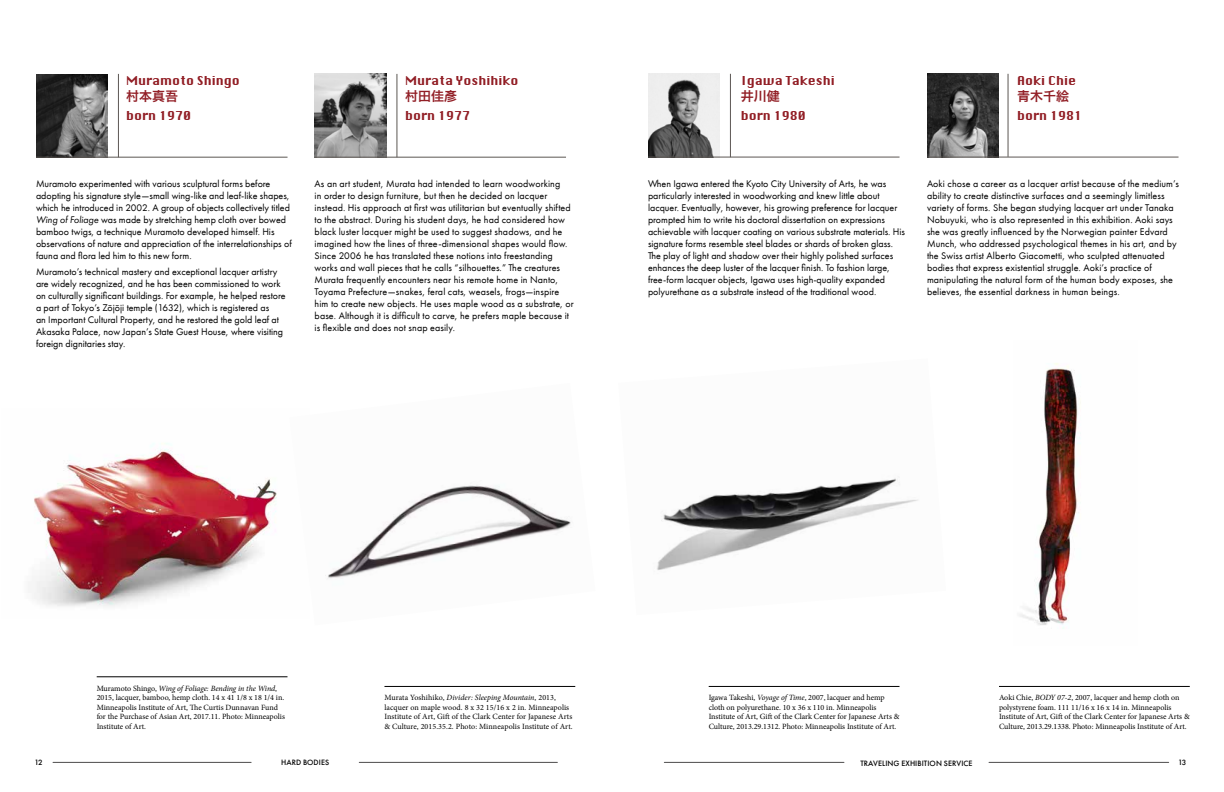
<style>
.page{position:relative;width:1224px;height:792px;background:#fff}
.page>*{position:absolute;margin:0;border:0;box-sizing:border-box;transform-origin:0 0}
.t1{font:13px "Hiragino Sans CNS W6";color:#921f26}
.t2{font:12px "Silom";color:#921f26}
.t3{font:10px/12px "Futura PT";color:#000}
.t4{font:8px/9.6px "Minion Pro";color:#000}
.t5{font:500 8px "Futura PT";letter-spacing:.01em;color:#000}
.s1{font-style:italic}
.s2{font-family:"Hira Kaku Pro N W6"}
</style>
<div class="page">
<hr style="left:53px;top:762px;width:198px;height:1px;background:#4d4c4c">
<hr style="left:664px;top:762px;width:180px;height:1px;background:#4d4c4c">
<hr style="left:359px;top:762px;width:198px;height:1px;background:#4d4c4c">
<hr style="left:989px;top:762px;width:180px;height:1px;background:#4d4c4c">
<img style="left:36px;top:74px;width:72px;height:83px">
<img style="left:315px;top:74px;width:72px;height:83px">
<img style="left:648px;top:74px;width:72px;height:83px">
<img style="left:927px;top:74px;width:72px;height:83px">
<img style="left:34px;top:443px;width:243px;height:163px">
<img style="left:325px;top:485px;width:246px;height:94px">
<img style="left:1019px;top:363px;width:62px;height:266px">
<hr style="left:97px;top:677px;width:191px;height:1px;background:#000">
<hr style="left:709px;top:686px;width:191px;height:1px;background:#000">
<img style="left:657px;top:478px;width:261px;height:92px">
<hr style="left:384px;top:686px;width:191px;height:1px;background:#000">
<hr style="left:999px;top:686px;width:191px;height:1px;background:#000">
<hr style="left:730px;top:74px;width:1px;height:83px;background:#5c5753">
<hr style="left:1008px;top:74px;width:1px;height:83px;background:#5c5753">
<hr style="left:648px;top:157px;width:252px;height:1px;background:#5c5753">
<hr style="left:927px;top:157px;width:252px;height:1px;background:#5c5753">
<hr style="left:118px;top:74px;width:1px;height:83px;background:#5c5753">
<hr style="left:397px;top:74px;width:1px;height:83px;background:#5c5753">
<hr style="left:36px;top:157px;width:252px;height:1px;background:#5c5753">
<hr style="left:314px;top:157px;width:252px;height:1px;background:#5c5753">
<p class="t2" style="left:126px;top:74px;width:115px">Muramoto Shingo</p>
<h1 class="t1" style="left:126px;top:85px;width:53px">村本真吾</h1>
<p class="t2" style="left:126px;top:109px;width:67px">born 1970</p>
<p class="t2" style="left:405px;top:74px;width:115px">Murata Yoshihiko</p>
<h1 class="t1" style="left:405px;top:85px;width:53px">村田佳彥</h1>
<p class="t2" style="left:405px;top:109px;width:67px">born 1977</p>
<p class="t3" style="left:36px;top:177px;width:257px">Muramoto experimented with various sculptural forms before adopting his signature style—small wing-like and leaf-like shapes, which he introduced in 2002. A group of objects collectively titled <span class="s1">Wing of Foliage</span> was made by stretching hemp cloth over bowed bamboo twigs, a technique Muramoto developed himself. His observations of nature and appreciation of the interrelationships of fauna and flora led him to this new form.</p>
<p class="t3" style="left:36px;top:266px;width:251px">Muramoto’s technical mastery and exceptional lacquer artistry are widely recognized, and he has been commissioned to work on culturally significant buildings. For example, he helped restore a part of Tokyo’s Zōjōji temple (1632), which is registered as<br>an Important Cultural Property, and he restored the gold leaf at Akasaka Palace, now Japan’s State Guest House, where visiting foreign dignitaries stay.</p>
<p class="t3" style="left:315px;top:177px;width:261px">As an art student, Murata had intended to learn woodworking<br>in order to design furniture, but then he decided on lacquer instead. His approach at first was utilitarian but eventually shifted to the abstract. During his student days, he had considered how black luster lacquer might be used to suggest shadows, and he imagined how the lines of three-dimensional shapes would flow.<br>Since 2006 he has translated these notions into freestanding works and wall pieces that he calls “silhouettes.” The creatures Murata frequently encounters near his remote home in Nanto, Toyama Prefecture—snakes, feral cats, weasels, frogs—inspire him to create new objects. He uses maple wood as a substrate, or base. Although it is difficult to carve, he prefers maple because it is flexible and does not snap easily.</p>
<p class="t2" style="left:741px;top:74px;width:96px">Igawa Takeshi</p>
<h1 class="t1" style="left:741px;top:85px;width:40px">井川健</h1>
<p class="t2" style="left:741px;top:109px;width:67px">born 1980</p>
<p class="t2" style="left:1017px;top:74px;width:61px">Aoki Chie</p>
<h1 class="t1" style="left:1017px;top:85px;width:53px">青木千<span class="s2">絵</span></h1>
<p class="t2" style="left:1017px;top:109px;width:67px">born 1981</p>
<p class="t3" style="left:648px;top:177px;width:259px">When Igawa entered the Kyoto City University of Arts, he was particularly interested in woodworking and knew little about lacquer. Eventually, however, his growing preference for lacquer prompted him to write his doctoral dissertation on expressions achievable with lacquer coating on various substrate materials. His signature forms resemble steel blades or shards of broken glass.<br>The play of light and shadow over their highly polished surfaces enhances the deep luster of the lacquer finish. To fashion large, free-form lacquer objects, Igawa uses high-quality expanded polyurethane as a substrate instead of the traditional wood.</p>
<p class="t3" style="left:927px;top:177px;width:254px">Aoki chose a career as a lacquer artist because of the medium’s ability to create distinctive surfaces and a seemingly limitless variety of forms. She began studying lacquer art under Tanaka Nobuyuki, who is also represented in this exhibition. Aoki says she was greatly influenced by the Norwegian painter Edvard Munch, who addressed psychological themes in his art, and by the Swiss artist Alberto Giacometti, who sculpted attenuated bodies that express existential struggle. Aoki’s practice of manipulating the natural form of the human body exposes, she believes, the essential darkness in human beings.</p>
<p class="t4" style="left:97px;top:683px;width:190px">Muramoto Shingo, <span class="s1">Wing of Foliage: Bending in the Wind</span>, 2015, lacquer, bamboo, hemp cloth. 14 x 41 1/8 x 18 1/4 in.<br>Minneapolis Institute of Art, The Curtis Dunnavan Fund for the Purchase of Asian Art, 2017.11. Photo: Minneapolis Institute of Art.</p>
<p class="t4" style="left:709px;top:693px;width:192px">Igawa Takeshi, <span class="s1">Voyage of Time</span>, 2007, lacquer and hemp cloth on polyurethane. 10 x 36 x 110 in. Minneapolis Institute of Art, Gift of the Clark Center for Japanese Arts &amp; Culture, 2013.29.1312. Photo: Minneapolis Institute of Art.</p>
<p class="t4" style="left:384px;top:693px;width:190px">Murata Yoshihiko, <span class="s1">Divider: Sleeping Mountain</span>, 2013, lacquer on maple wood. 8 x 32 15/16 x 2 in. Minneapolis Institute of Art, Gift of the Clark Center for Japanese Arts &amp; Culture, 2015.35.2. Photo: Minneapolis Institute of Art.</p>
<p class="t4" style="left:999px;top:693px;width:192px">Aoki Chie, <span class="s1">BODY 07-2</span>, 2007, lacquer and hemp cloth on polystyrene foam. 111 11/16 x 16 x 14 in. Minneapolis Institute of Art, Gift of the Clark Center for Japanese Arts &amp; Culture, 2013.29.1338. Photo: Minneapolis Institute of Art.</p>
<p class="t5" style="left:34px;top:758px;width:10px">12</p>
<p class="t5" style="left:281px;top:758px;width:50px">HARD BODIES</p>
<p class="t5" style="left:860px;top:759px;width:114px">TRAVELING EXHIBITION SERVICE</p>
<p class="t5" style="left:1178px;top:758px;width:10px">13</p>
</div>
